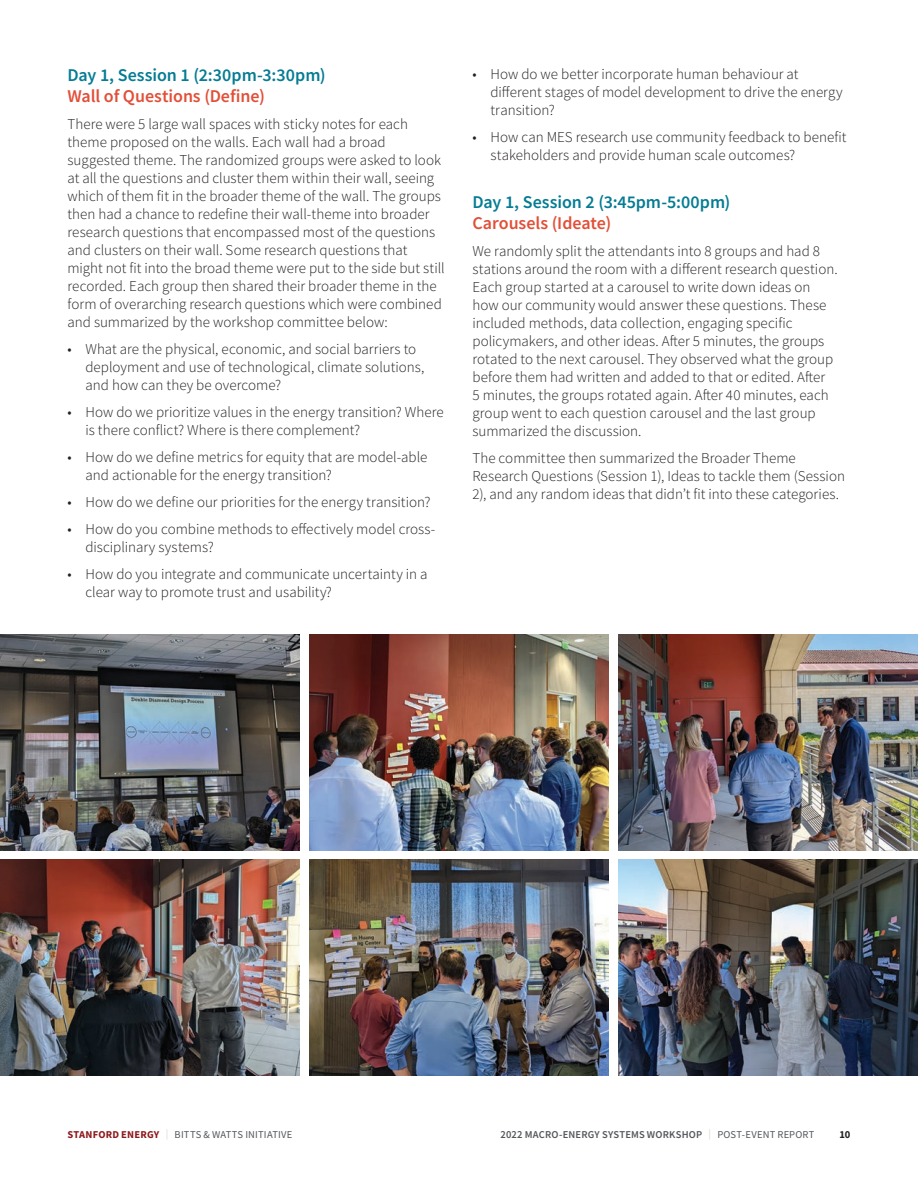
<style>
.page{position:relative;width:918px;height:1188px;background:#fff}
.page>*{position:absolute;margin:0;border:0;box-sizing:border-box;transform-origin:0 0}
.t1{font:600 18px "Source Sans Pro";letter-spacing:-.005em;color:#057c93}
.t2{font:600 18px "Source Sans Pro";letter-spacing:-.005em;color:#e24f38}
.t3{font:300 15px/18px "Source Sans Pro";color:#231f20}
.t4{font:600 10.5px "Source Sans Pro";letter-spacing:.02em;color:#53565a}
.t5{font:10.5px "Source Sans Pro";letter-spacing:.015em;color:#53565a}
.t6{font:700 10.5px "Source Sans Pro";color:#231f20}
.s1{font-weight:700;color:#8c181b}
.s2{color:#dad7cb}
.s3{font-weight:400;color:#dad7cb}
.s4{font-weight:400}
</style>
<div class="page">
<img style="left:0;top:634px;width:300px;height:216px">
<img style="left:0;top:860px;width:300px;height:216px">
<img style="left:309px;top:634px;width:300px;height:216px">
<img style="left:309px;top:860px;width:300px;height:216px">
<img style="left:618px;top:634px;width:300px;height:216px">
<img style="left:618px;top:860px;width:300px;height:216px">
<p class="t1" style="left:68px;top:63px;width:260px">Day 1, Session 1 (2:30pm-3:30pm)</p>
<p class="t2" style="left:68px;top:84px;width:199px">Wall of Questions (Define)</p>
<p class="t3" style="left:68px;top:115px;width:379px">There were 5 large wall spaces with sticky notes for each theme proposed on the walls. Each wall had a broad suggested theme. The randomized groups were asked to look at all the questions and cluster them within their wall, seeing which of them fit in the broader theme of the wall. The groups then had a chance to redefine their wall-theme into broader research questions that encompassed most of the questions and clusters on their wall. Some research questions that might not fit into the broad theme were put to the side but still recorded. Each group then shared their broader theme in the form of overarching research questions which were combined and summarized by the workshop committee below:</p>
<p class="t3" style="left:86px;top:340px;width:341px;text-indent:-18px">• What are the physical, economic, and social barriers to deployment and use of technological, climate solutions, and how can they be overcome?</p>
<p class="t3" style="left:86px;top:403px;width:360px;text-indent:-18px">• How do we prioritize values in the energy transition? Where is there conflict? Where is there complement?</p>
<p class="t3" style="left:86px;top:448px;width:344px;text-indent:-18px">• How do we define metrics for equity that are model-able and actionable for the energy transition?</p>
<p class="t3" style="left:68px;top:493px;width:364px">• How do we define our priorities for the energy transition?</p>
<p class="t3" style="left:86px;top:520px;width:351px;text-indent:-18px">• How do you combine methods to effectively model cross&shy;disciplinary systems?</p>
<p class="t3" style="left:86px;top:565px;width:344px;text-indent:-18px">• How do you integrate and communicate uncertainty in a clear way to promote trust and usability?</p>
<p class="t3" style="left:490px;top:65px;width:354px;text-indent:-18px">• How do we better incorporate human behaviour at different stages of model development to drive the energy transition?</p>
<p class="t3" style="left:490px;top:128px;width:357px;text-indent:-18px">• How can MES research use community feedback to benefit stakeholders and provide human scale outcomes?</p>
<p class="t1" style="left:472px;top:190px;width:259px">Day 1, Session 2 (3:45pm-5:00pm)</p>
<p class="t2" style="left:472px;top:211px;width:140px">Carousels (Ideate)</p>
<p class="t3" style="left:472px;top:242px;width:367px">We randomly split the attendants into 8 groups and had 8 stations around the room with a different research question.<br>Each group started at a carousel to write down ideas on how our community would answer these questions. These included methods, data collection, engaging specific policymakers, and other ideas. After 5 minutes, the groups rotated to the next carousel. They observed what the group before them had written and added to that or edited. After<br>5 minutes, the groups rotated again. After 40 minutes, each group went to each question carousel and the last group summarized the discussion.</p>
<p class="t3" style="left:472px;top:449px;width:374px">The committee then summarized the Broader Theme<br>Research Questions (Session 1), Ideas to tackle them (Session<br>2), and any random ideas that didn’t fit into these categories.</p>
<p class="t5" style="left:68px;top:1128px;width:226px"><span class="s1">STANFORD ENERGY</span> <span class="s2">|</span> BITTS &amp; WATTS INITIATIVE</p>
<p class="t4" style="left:501px;top:1128px;width:315px">2022 MACRO-ENERGY SYSTEMS WORKSHOP <span class="s3">|</span> <span class="s4">POST-EVENT REPORT</span></p>
<p class="t6" style="left:839px;top:1127px;width:13px">10</p>
</div>
